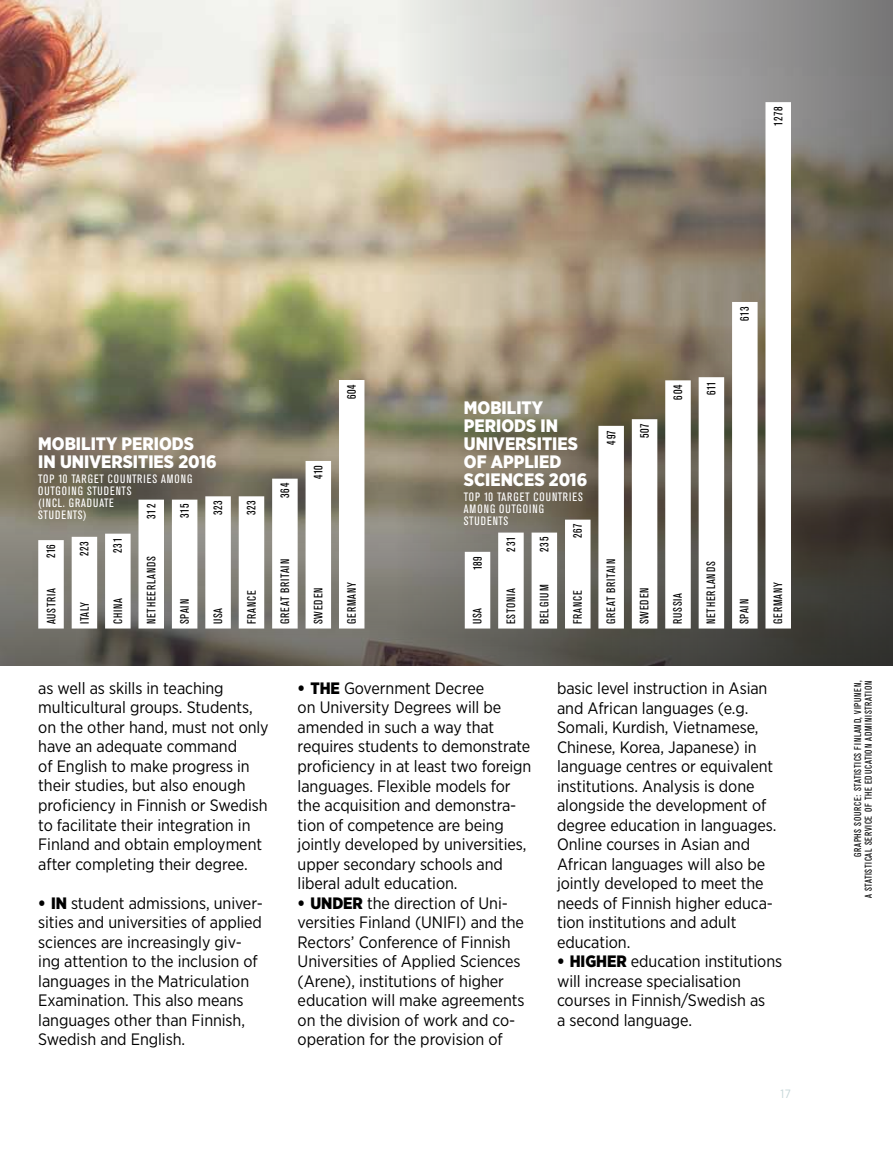
<style>
.page{position:relative;width:893px;height:1149px;background:#fff}
.page>*{position:absolute;margin:0;border:0;box-sizing:border-box;transform-origin:0 0}
.t1{font:900 18px/18px "Gotham Narrow";color:#fff}
.t2{font:16.5px/19.5px "Gotham Narrow";letter-spacing:-.005em;color:#000}
.t3{font:condensed 12px "Akzidenz Grotesk BE";letter-spacing:.07em;color:#000}
.t4{font:condensed 12px/12px "Akzidenz Grotesk BE";letter-spacing:.07em;color:#fff}
.t5{font:12px "Gotham Narrow";color:#c5d6d8}
.t6{font:condensed 9.75px/10.5px "Akzidenz Grotesk BE";letter-spacing:.07em;color:#000;text-align:right}
.s1{font-weight:900}
</style>
<div class="page">
<img style="left:0;top:0;width:398px;height:326px">
<svg style="left:398px;top:0;width:495px;height:326px;background:#a39b8e"></svg>
<svg style="left:0;top:326px;width:893px;height:339px;background:#716c5a"></svg>
<div style="left:465px;top:551px;width:25px;height:77px;background:#fff"></div>
<div style="left:732px;top:302px;width:26px;height:326px;background:#fff"></div>
<div style="left:765px;top:102px;width:26px;height:526px;background:#fff"></div>
<div style="left:498px;top:532px;width:26px;height:96px;background:#fff"></div>
<div style="left:532px;top:532px;width:25px;height:96px;background:#fff"></div>
<div style="left:565px;top:519px;width:25px;height:109px;background:#fff"></div>
<div style="left:598px;top:425px;width:26px;height:203px;background:#fff"></div>
<div style="left:632px;top:419px;width:25px;height:209px;background:#fff"></div>
<div style="left:665px;top:380px;width:26px;height:248px;background:#fff"></div>
<div style="left:699px;top:377px;width:25px;height:251px;background:#fff"></div>
<div style="left:38px;top:540px;width:26px;height:88px;background:#fff"></div>
<div style="left:306px;top:461px;width:25px;height:167px;background:#fff"></div>
<div style="left:339px;top:380px;width:25px;height:248px;background:#fff"></div>
<div style="left:72px;top:536px;width:25px;height:92px;background:#fff"></div>
<div style="left:105px;top:533px;width:26px;height:95px;background:#fff"></div>
<div style="left:138px;top:499px;width:26px;height:129px;background:#fff"></div>
<div style="left:172px;top:499px;width:25px;height:129px;background:#fff"></div>
<div style="left:205px;top:496px;width:26px;height:132px;background:#fff"></div>
<div style="left:239px;top:496px;width:25px;height:132px;background:#fff"></div>
<div style="left:272px;top:478px;width:26px;height:150px;background:#fff"></div>
<p class="t3" style="left:772px;top:126px;width:21px;rotate:-90deg">1278</p>
<p class="t3" style="left:738px;top:321px;width:16px;rotate:-90deg">613</p>
<p class="t3" style="left:345px;top:399px;width:16px;rotate:-90deg">604</p>
<p class="t3" style="left:671px;top:399px;width:16px;rotate:-90deg">604</p>
<p class="t3" style="left:705px;top:394px;width:15px;rotate:-90deg">611</p>
<p class="t1" style="left:38px;top:434px;width:180px">MOBILITY PERIODS<br>IN UNIVERSITIES 2016</p>
<p class="t4" style="left:38px;top:473px;width:156px">TOP 10 TARGET COUNTRIES AMONG<br>OUTGOING STUDENTS<br>(INCL. GRADUATE<br>STUDENTS)</p>
<p class="t3" style="left:44px;top:558px;width:15px;rotate:-90deg">216</p>
<p class="t3" style="left:78px;top:555px;width:16px;rotate:-90deg">223</p>
<p class="t3" style="left:111px;top:552px;width:16px;rotate:-90deg">231</p>
<p class="t3" style="left:145px;top:518px;width:16px;rotate:-90deg">312</p>
<p class="t3" style="left:178px;top:517px;width:15px;rotate:-90deg">315</p>
<p class="t3" style="left:211px;top:515px;width:16px;rotate:-90deg">323</p>
<p class="t3" style="left:245px;top:515px;width:16px;rotate:-90deg">323</p>
<p class="t3" style="left:145px;top:624px;width:70px;rotate:-90deg">NETHEERLANDS</p>
<p class="t3" style="left:45px;top:624px;width:38px;rotate:-90deg">AUSTRIA</p>
<p class="t3" style="left:245px;top:624px;width:36px;rotate:-90deg">FRANCE</p>
<p class="t3" style="left:78px;top:624px;width:23px;rotate:-90deg">ITALY</p>
<p class="t3" style="left:111px;top:624px;width:28px;rotate:-90deg">CHINA</p>
<p class="t3" style="left:178px;top:624px;width:27px;rotate:-90deg">SPAIN</p>
<p class="t3" style="left:211px;top:624px;width:17px;rotate:-90deg">USA</p>
<p class="t3" style="left:278px;top:497px;width:16px;rotate:-90deg">364</p>
<p class="t3" style="left:312px;top:479px;width:15px;rotate:-90deg">410</p>
<p class="t3" style="left:278px;top:624px;width:67px;rotate:-90deg">GREAT BRITAIN</p>
<p class="t3" style="left:312px;top:624px;width:38px;rotate:-90deg">SWEDEN</p>
<p class="t3" style="left:345px;top:624px;width:43px;rotate:-90deg">GERMANY</p>
<p class="t1" style="left:464px;top:398px;width:125px">MOBILITY<br>PERIODS IN<br>UNIVERSITIES<br>OF APPLIED<br>SCIENCES 2016</p>
<p class="t4" style="left:464px;top:491px;width:120px">TOP 10 TARGET COUNTRIES<br>AMONG OUTGOING<br>STUDENTS</p>
<p class="t3" style="left:471px;top:570px;width:16px;rotate:-90deg">189</p>
<p class="t3" style="left:571px;top:538px;width:16px;rotate:-90deg">267</p>
<p class="t3" style="left:504px;top:551px;width:16px;rotate:-90deg">231</p>
<p class="t3" style="left:538px;top:551px;width:16px;rotate:-90deg">235</p>
<p class="t3" style="left:471px;top:624px;width:17px;rotate:-90deg">USA</p>
<p class="t3" style="left:504px;top:624px;width:38px;rotate:-90deg">ESTONIA</p>
<p class="t3" style="left:538px;top:624px;width:41px;rotate:-90deg">BELGIUM</p>
<p class="t3" style="left:571px;top:624px;width:36px;rotate:-90deg">FRANCE</p>
<p class="t3" style="left:604px;top:444px;width:16px;rotate:-90deg">497</p>
<p class="t3" style="left:638px;top:438px;width:16px;rotate:-90deg">507</p>
<p class="t3" style="left:604px;top:624px;width:67px;rotate:-90deg">GREAT BRITAIN</p>
<p class="t3" style="left:638px;top:624px;width:38px;rotate:-90deg">SWEDEN</p>
<p class="t3" style="left:671px;top:624px;width:33px;rotate:-90deg">RUSSIA</p>
<p class="t3" style="left:704px;top:624px;width:64px;rotate:-90deg">NETHERLANDS</p>
<p class="t3" style="left:738px;top:624px;width:27px;rotate:-90deg">SPAIN</p>
<p class="t3" style="left:771px;top:624px;width:43px;rotate:-90deg">GERMANY</p>
<p class="t2" style="left:38px;top:677px;width:232px">as well as skills in teaching multicultural groups. Students, on the other hand, must not only have an adequate command<br>of English to make progress in their studies, but also enough proficiency in Finnish or Swedish to facilitate their integration in<br>Finland and obtain employment after completing their degree.</p>
<p class="t2" style="left:38px;top:892px;width:226px"><span class="s1">• IN</span> student admissions, univer&shy;sities and universities of applied sciences are increasingly giv&shy;ing attention to the inclusion of languages in the Matriculation<br>Examination. This also means languages other than Finnish,<br>Swedish and English.</p>
<p class="t2" style="left:298px;top:677px;width:235px"><span class="s1">• THE</span> Government Decree<br>on University Degrees will be amended in such a way that requires students to demonstrate proficiency in at least two foreign languages. Flexible models for the acquisition and demonstra&shy;tion of competence are being jointly developed by universities, upper secondary schools and liberal adult education.</p>
<p class="t2" style="left:298px;top:892px;width:228px"><span class="s1">• UNDER</span> the direction of Uni&shy;versities Finland (UNIFI) and the<br>Rectors’ Conference of Finnish<br>Universities of Applied Sciences (Arene), institutions of higher education will make agreements on the division of work and co&shy;operation for the provision of</p>
<p class="t2" style="left:557px;top:678px;width:221px">basic level instruction in Asian and African languages (e.g.<br>Somali, Kurdish, Vietnamese,<br>Chinese, Korea, Japanese) in language centres or equivalent institutions. Analysis is done alongside the development of degree education in languages.<br>Online courses in Asian and<br>African languages will also be jointly developed to meet the needs of Finnish higher educa&shy;tion institutions and adult education.</p>
<p class="t2" style="left:557px;top:951px;width:227px"><span class="s1">• HIGHER</span> education institutions will increase specialisation courses in Finnish/Swedish as<br>a second language.</p>
<p class="t6" style="left:853px;top:898px;width:219px;rotate:-90deg">GRAPHS SOURCE: STATISTICS FINLAND, VIPUNEN,<br>A STATISTICAL SERVICE OF THE EDUCATION ADMINISTRATION</p>
<p class="t5" style="left:780px;top:1086px;width:12px">17</p>
</div>
